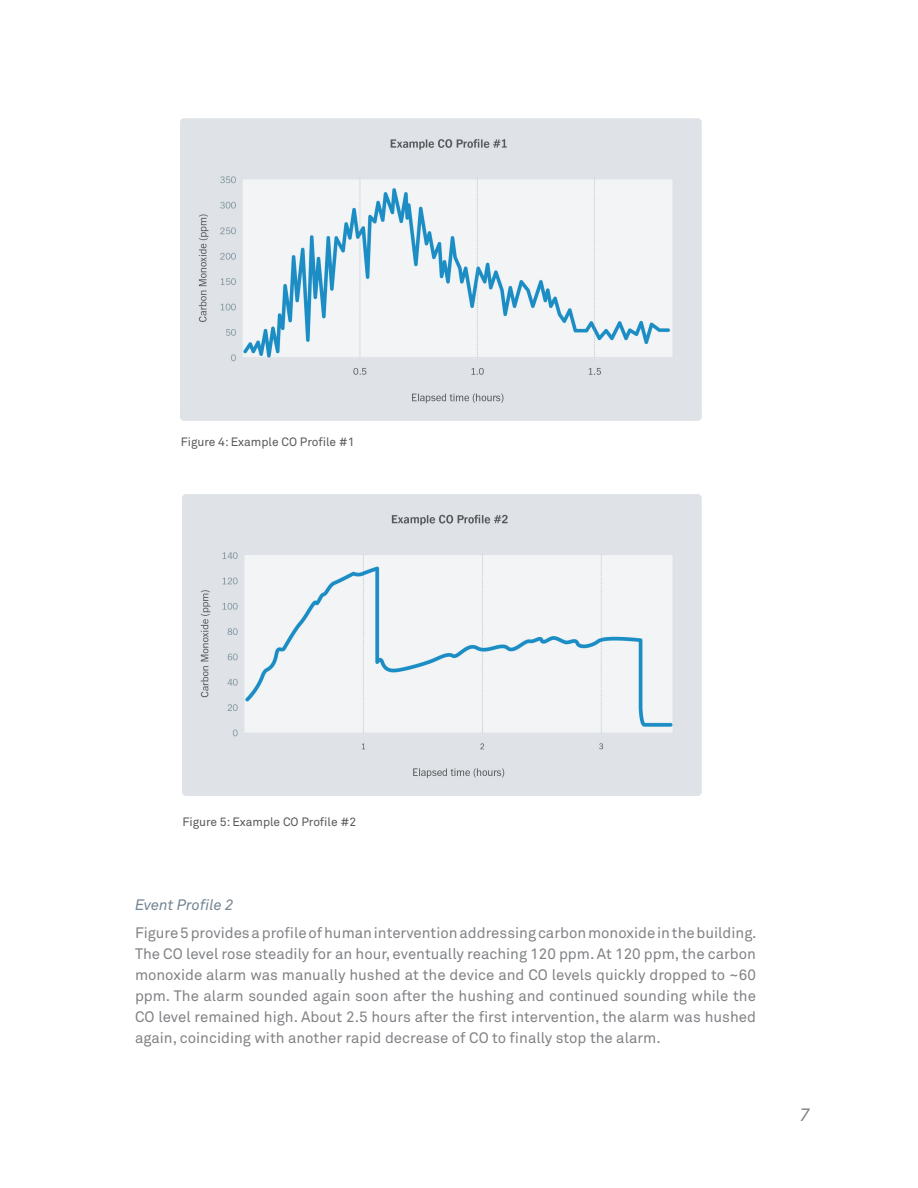
<style>
.page{position:relative;width:918px;height:1188px;background:#fff}
.page>*{position:absolute;margin:0;border:0;box-sizing:border-box;transform-origin:0 0}
.t1{font:italic 18px "Akkurat Pro";color:#808285}
.Body{font:15px/21px "Akkurat Pro";color:#808285;text-align:justify}
.Sub-subhead{font:italic 15px "Akkurat Pro";color:#748593}
.t2{font:12px "Akkurat Pro";color:#57585a}
</style>
<div class="page">
<img style="left:182px;top:495px;width:519px;height:300px">
<img style="left:181px;top:119px;width:520px;height:302px">
<p class="t2" style="left:181px;top:435px;width:175px">Figure 4: Example CO Profile #1</p>
<p class="t2" style="left:182px;top:815px;width:175px">Figure 5: Example CO Profile #2</p>
<p class="Sub-subhead" style="left:135px;top:896px;width:100px">Event Profile 2</p>
<p class="Body" style="left:135px;top:922px;width:623px">Figure 5 provides a profile of human intervention addressing carbon monoxide in the building.<br>The CO level rose steadily for an hour, eventually reaching 120 ppm. At 120 ppm, the carbon monoxide alarm was manually hushed at the device and CO levels quickly dropped to ~60 ppm. The alarm sounded again soon after the hushing and continued sounding while the CO level remained high. About 2.5 hours after the first intervention, the alarm was hushed again, coinciding with another rapid decrease of CO to finally stop the alarm.</p>
<p class="t1" style="left:800px;top:1104px;width:12px">7</p>
</div>
